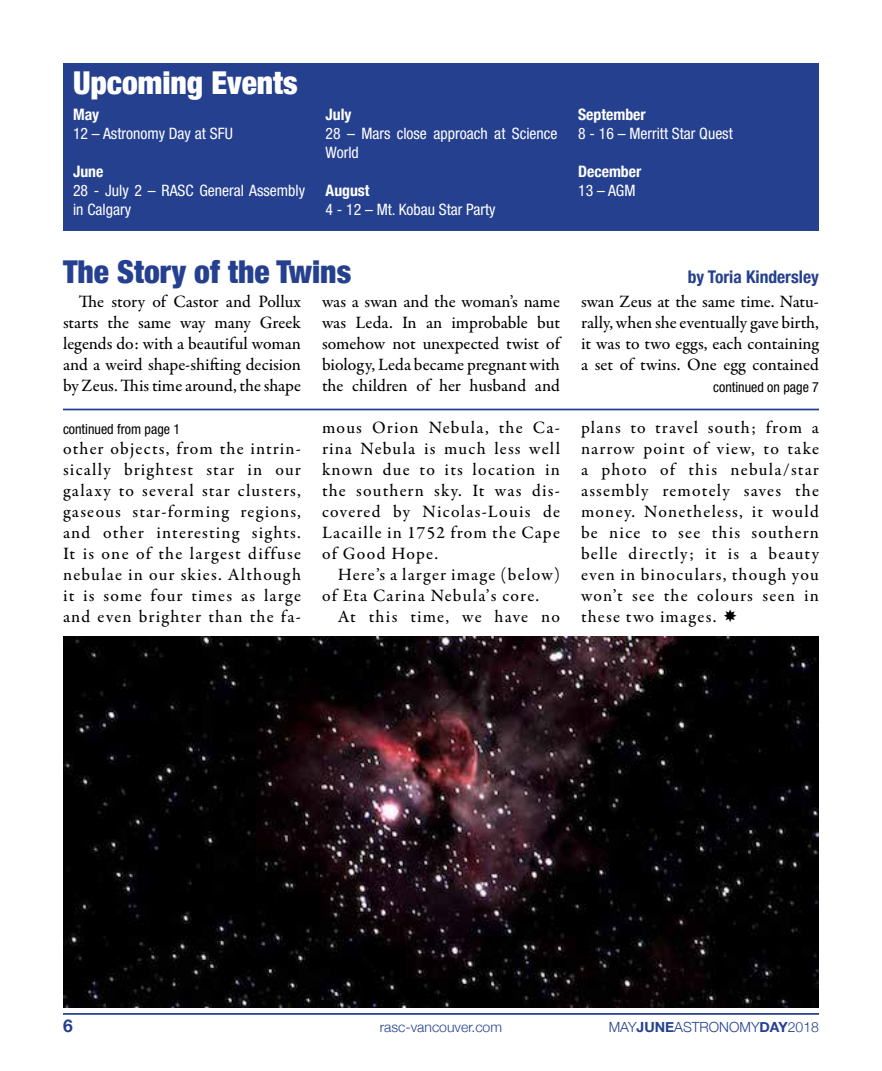
<style>
.page{position:relative;width:882px;height:1071px;background:#fff}
.page>*{position:absolute;margin:0;border:0;box-sizing:border-box;transform-origin:0 0}
.t1{font:900 condensed 31.5px "Helvetica Neue";color:#25408f}
.t2{font:900 condensed 31.5px "Helvetica Neue";color:#fff}
.t3{font:500 17.5px/21px "Garamond Premr Pro";letter-spacing:.06em;color:#000;text-align:justify}
.t4{font:700 condensed 17.5px "Helvetica Neue";color:#25408f}
.t5{font:700 17.5px "Helvetica Neue";color:#25408f}
.t6{font:condensed 15.75px/18.9px "Helvetica Neue LT Std";color:#fff}
.t7{font:700 condensed 15.75px "Helvetica Neue";color:#fff}
.t8{font:300 14px "Helvetica Neue";color:#25408f}
.t9{font:condensed 14px "Helvetica Neue LT Std";color:#000}
.s1{font-weight:700}
</style>
<div class="page">
<hr style="left:63px;top:1013px;width:756px;height:2px;background:#25408f">
<div style="left:63px;top:63px;width:756px;height:168px;background:#25408f"></div>
<img style="left:63px;top:636px;width:756px;height:372px">
<hr style="left:63px;top:409px;width:756px;height:1px;background:#25408f">
<h1 class="t2" style="left:73px;top:56px;width:226px">Upcoming Events</h1>
<p class="t7" style="left:73px;top:101px;width:28px">May</p>
<p class="t6" style="left:73px;top:124px;width:161px">12 – Astronomy Day at SFU</p>
<p class="t7" style="left:73px;top:158px;width:32px">June</p>
<p class="t6" style="left:73px;top:181px;width:234px">28 - July 2 – RASC General Assembly in Calgary</p>
<p class="t7" style="left:326px;top:101px;width:27px">July</p>
<p class="t6" style="left:326px;top:124px;width:234px">28 – Mars close approach at Science<br>World</p>
<p class="t7" style="left:326px;top:177px;width:46px">August</p>
<p class="t6" style="left:326px;top:200px;width:172px">4 - 12 – Mt. Kobau Star Party</p>
<p class="t7" style="left:578px;top:101px;width:69px">September</p>
<p class="t6" style="left:578px;top:124px;width:156px">8 - 16 – Merritt Star Quest</p>
<p class="t7" style="left:578px;top:158px;width:65px">December</p>
<p class="t6" style="left:578px;top:181px;width:59px">13 – AGM</p>
<h1 class="t1" style="left:63px;top:245px;width:290px">The Story of the Twins</h1>
<p class="t4" style="left:688px;top:262px;width:133px">by Toria Kindersley</p>
<p class="t3" style="left:63px;top:291px;width:240px;text-indent:16px">The story of Castor and Pollux starts the same way many Greek legends do: with a beautiful woman and a weird shape-shifting decision by Zeus. This time around, the shape</p>
<p class="t3" style="left:322px;top:291px;width:240px">was a swan and the woman’s name was Leda. In an improbable but somehow not unexpected twist of biology, Leda became pregnant with the children of her husband and</p>
<p class="t3" style="left:581px;top:291px;width:240px">swan Zeus at the same time. Natu&shy;rally, when she eventually gave birth, it was to two eggs, each containing a set of twins. One egg contained</p>
<p class="t3" style="left:322px;top:417px;width:240px">mous Orion Nebula, the Ca&shy;rina Nebula is much less well known due to its location in the southern sky. It was dis&shy;covered by Nicolas-Louis de Lacaille in 1752 from the Cape of Good Hope.</p>
<p class="t3" style="left:322px;top:564px;width:239px;text-indent:16px">Here’s a larger image (below) of Eta Carina Nebula’s core.</p>
<p class="t3" style="left:338px;top:606px;width:224px">At this time, we have no</p>
<p class="t9" style="left:713px;top:379px;width:107px">continued on page 7</p>
<p class="t3" style="left:581px;top:417px;width:240px">plans to travel south; from a narrow point of view, to take a photo of this nebula/star assembly remotely saves the money. Nonetheless, it would be nice to see this southern belle directly; it is a beauty even in binoculars, though you won’t see the colours seen in these two images.</p>
<p class="t9" style="left:63px;top:421px;width:119px">continued from page 1</p>
<p class="t3" style="left:63px;top:438px;width:240px">other objects, from the intrin&shy;sically brightest star in our galaxy to several star clusters, gaseous star-forming regions, and other interesting sights.<br>It is one of the largest diffuse nebulae in our skies. Although it is some four times as large and even brighter than the fa-</p>
<p class="t5" style="left:63px;top:1012px;width:11px">6</p>
<p class="t8" style="left:380px;top:1016px;width:124px">rasc-vancouver.com</p>
<p class="t8" style="left:609px;top:1016px;width:212px">MAY<span class="s1">JUNE</span>ASTRONOMY<span class="s1">DAY</span>2018</p>
</div>
